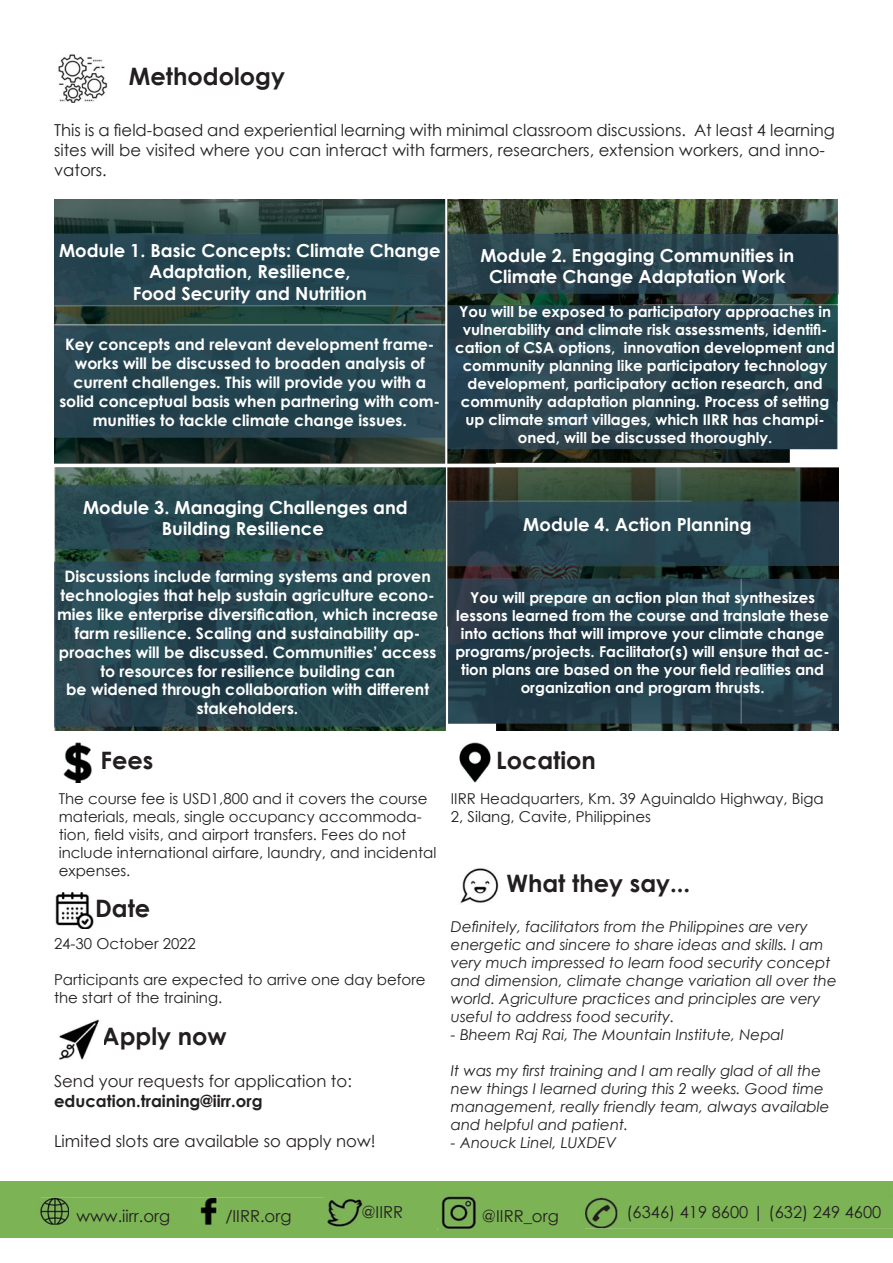
<style>
.page{position:relative;width:893px;height:1263px;background:#fff}
.page>*{position:absolute;margin:0;border:0;box-sizing:border-box;transform-origin:0 0}
.t1{font:700 24px "Century Gothic";color:#231f20}
.t2{font:700 18px/21.6px "Century Gothic";color:#fff;text-align:center}
.t3{font:16.5px/19.8px "Century Gothic";color:#231f20}
.t4{font:700 16.5px "Century Gothic";color:#231f20}
.t5{font:700 15.75px/18.9px "Century Gothic";color:#fff;text-align:center}
.t6{font:700 15px/18px "Century Gothic";color:#fff;text-align:center}
.t7{font:italic 15px/18px "Century Gothic";color:#231f20}
.t8{font:15px/18px "Century Gothic";color:#231f20}
</style>
<div class="page">
<img style="left:58px;top:55px;width:50px;height:48px">
<div style="left:1px;top:1182px;width:892px;height:55px;background:#7cb355"></div>
<img style="left:63px;top:742px;width:29px;height:40px">
<img style="left:459px;top:742px;width:32px;height:40px">
<img style="left:55px;top:892px;width:39px;height:36px">
<img style="left:59px;top:1019px;width:41px;height:41px">
<img style="left:460px;top:868px;width:39px;height:36px">
<img style="left:55px;top:199px;width:784px;height:532px">
<p class="t1" style="left:129px;top:58px;width:157px">Methodology</p>
<p class="t3" style="left:54px;top:120px;width:782px">This is a field-based and experiential learning with minimal classroom discussions. At least 4 learning</p>
<p class="t3" style="left:54px;top:140px;width:772px">sites will be visited where you can interact with farmers, researchers, extension workers, and inno&shy;vators.</p>
<p class="t2" style="left:59px;top:238px;width:383px">Module 1. Basic Concepts: Climate Change<br>Adaptation, Resilience,</p>
<p class="t2" style="left:133px;top:282px;width:235px">Food Security and Nutrition</p>
<p class="t5" style="left:59px;top:335px;width:382px">Key concepts and relevant development frame&shy;works will be discussed to broaden analysis of current challenges. This will provide you with a solid conceptual basis when partnering with com&shy;munities to tackle climate change issues.</p>
<p class="t2" style="left:480px;top:244px;width:315px">Module 2. Engaging Communities in</p>
<p class="t2" style="left:489px;top:265px;width:298px">Climate Change Adaptation Work</p>
<p class="t6" style="left:455px;top:302px;width:381px">You will be exposed to participatory approaches in vulnerability and climate risk assessments, identifi&shy;cation of CSA options, innovation development and community planning like participatory technology development, participatory action research, and community adaptation planning. Process of setting up climate smart villages, which IIRR has champi&shy;oned, will be discussed thoroughly.</p>
<p class="t2" style="left:83px;top:496px;width:326px">Module 3. Managing Challenges and</p>
<p class="t2" style="left:162px;top:517px;width:163px">Building Resilience</p>
<p class="t2" style="left:523px;top:513px;width:230px">Module 4. Action Planning</p>
<p class="t5" style="left:57px;top:566px;width:383px">Discussions include farming systems and proven technologies that help sustain agriculture econo&shy;mies like enterprise diversification, which increase farm resilience. Scaling and sustainability ap&shy;proaches will be discussed. Communities’ access to resources for resilience building can</p>
<p class="t5" style="left:66px;top:680px;width:364px">be widened through collaboration with different stakeholders.</p>
<p class="t6" style="left:456px;top:588px;width:376px">You will prepare an action plan that synthesizes lessons learned from the course and translate these into actions that will improve your climate change programs/projects. Facilitator(s) will ensure that ac&shy;tion plans are based on the your field realities and organization and program thrusts.</p>
<p class="t1" style="left:101px;top:742px;width:54px">Fees</p>
<p class="t8" style="left:59px;top:790px;width:379px">The course fee is USD1,800 and it covers the course materials, meals, single occupancy accommoda&shy;tion, field visits, and airport transfers. Fees do not include international airfare, laundry, and incidental expenses.</p>
<p class="t1" style="left:95px;top:890px;width:57px">Date</p>
<p class="t8" style="left:54px;top:934px;width:143px">24-30 October 2022</p>
<p class="t8" style="left:54px;top:970px;width:373px">Participants are expected to arrive one day before the start of the training.</p>
<p class="t1" style="left:102px;top:1018px;width:126px">Apply now</p>
<p class="t3" style="left:54px;top:1071px;width:299px">Send your requests for application to:</p>
<p class="t4" style="left:54px;top:1088px;width:210px">education.training@iirr.org</p>
<p class="t3" style="left:54px;top:1130px;width:323px">Limited slots are available so apply now!</p>
<p class="t1" style="left:496px;top:742px;width:101px">Location</p>
<p class="t8" style="left:451px;top:790px;width:374px">IIRR Headquarters, Km. 39 Aguinaldo Highway, Biga<br>2, Silang, Cavite, Philippines</p>
<p class="t1" style="left:506px;top:865px;width:185px">What they say...</p>
<p class="t7" style="left:451px;top:917px;width:387px">Definitely, facilitators from the Philippines are very energetic and sincere to share ideas and skills. I am very much impressed to learn food security concept and dimension, climate change variation all over the world. Agriculture practices and principles are very useful to address food security.</p>
<p class="t7" style="left:451px;top:1025px;width:334px">- Bheem Raj Rai, The Mountain Institute, Nepal</p>
<p class="t7" style="left:451px;top:1061px;width:380px">It was my first training and I am really glad of all the new things I learned during this 2 weeks. Good time management, really friendly team, always available and helpful and patient.</p>
<p class="t7" style="left:451px;top:1133px;width:167px">- Anouck Linel, LUXDEV</p>
<p class="t3" style="left:77px;top:1206px;width:95px">www.iirr.org</p>
<p class="t3" style="left:225px;top:1206px;width:68px">/IIRR.org</p>
<p class="t3" style="left:361px;top:1202px;width:43px">@IIRR</p>
<p class="t3" style="left:482px;top:1206px;width:78px">@IIRR_org</p>
<p class="t3" style="left:626px;top:1202px;width:256px">(6346) 419 8600 | (632) 249 4600</p>
</div>
